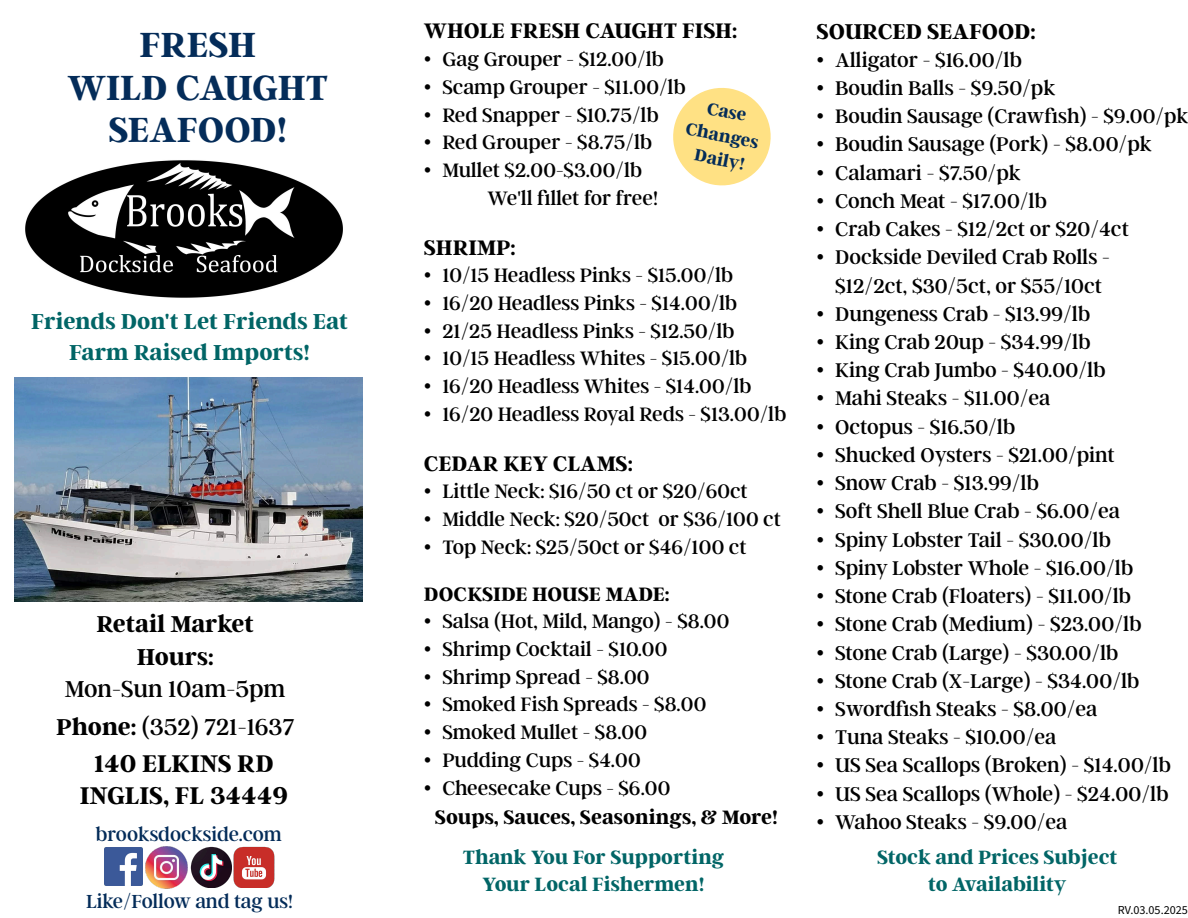
<style>
.page{position:relative;width:1188px;height:918px;background:#fff}
.page>*{position:absolute;margin:0;border:0;box-sizing:border-box;transform-origin:0 0}
.t1{font:700 38.85px/42.8px "Argent CF";letter-spacing:-.01em;color:#042c59;text-align:center}
.t2{font:700 26.85px/32.2px "Argent CF";color:#000;text-align:center}
.t3{font:25.5px "Argent CF";color:#000}
.t4{font:700 25.5px/32.8px "Argent CF";letter-spacing:-.01em;color:#000;text-align:center}
.t5{font:700 24px/30.8px "Argent CF";color:#016566;text-align:center}
.t6{font:700 23.85px "Argent CF";letter-spacing:-.005em;color:#000}
.t7{font:700 23.4px "Argent CF";color:#000}
.t8{font:22.05px/28.2px "Argent CF";color:#000;text-align:center}
.t9{font:21.75px "Argent CF";color:#000}
.t10{font:21.6px/27.8px "Argent CF";color:#000}
.t11{font:700 21.6px "Argent CF";color:#000}
.t12{font:700 21.45px/27.5px "Argent CF";color:#016566;text-align:center}
.t13{font:21px "Argent CF";letter-spacing:-.01em;color:#042c59}
.t14{font:700 18.75px/24.2px "Argent CF";color:#042c59;text-align:center}
.t15{font:12.15px "Source Sans 3";color:#000}
.s1{font-weight:700}
.s2{font-family:"Times New Roman"}
</style>
<div class="page">
<img style="left:26px;top:160px;width:316px;height:138px">
<img style="left:15px;top:378px;width:348px;height:224px">
<img style="left:142px;top:846px;width:49px;height:43px">
<img style="left:105px;top:847px;width:37px;height:38px">
<img style="left:191px;top:847px;width:84px;height:41px">
<svg style="left:673px;top:88px;width:98px;height:98px"></svg>
<h1 class="t1" style="left:68px;top:23px;width:262px">FRESH<br>WILD CAUGHT<br>SEAFOOD!</h1>
<p class="t5" style="left:31px;top:306px;width:318px">Friends Don't Let Friends Eat<br>Farm Raised Imports!</p>
<p class="t4" style="left:96px;top:607px;width:159px">Retail Market<br>Hours:</p>
<p class="t3" style="left:65px;top:676px;width:222px">Mon-Sun 10am-5pm</p>
<p class="t3" style="left:56px;top:713px;width:240px"><span class="s1">Phone:</span> (352) 721-1637</p>
<p class="t2" style="left:80px;top:747px;width:210px">140 ELKINS RD<br>INGLIS, FL 34449</p>
<p class="t13" style="left:96px;top:823px;width:188px">brooksdockside.com</p>
<p class="t13" style="left:86px;top:890px;width:209px">Like/Follow and tag us!</p>
<p class="t7" style="left:424px;top:18px;width:315px">WHOLE FRESH CAUGHT FISH:</p>
<p class="t10" style="left:424px;top:46px;width:241px"><span class="s2">•</span> Gag Grouper - $12.00/lb</p>
<p class="t10" style="left:424px;top:73px;width:263px"><span class="s2">•</span> Scamp Grouper - $11.00/lb</p>
<p class="t10" style="left:424px;top:101px;width:236px"><span class="s2">•</span> Red Snapper - $10.75/lb</p>
<p class="t10" style="left:424px;top:129px;width:230px"><span class="s2">•</span> Red Grouper - $8.75/lb</p>
<p class="t10" style="left:487px;top:156px;width:172px;text-indent:-64px"><span class="s2">•</span> Mullet $2.00-$3.00/lb<br>We'll fillet for free!</p>
<p class="t7" style="left:424px;top:234px;width:93px">SHRIMP:</p>
<p class="t10" style="left:424px;top:262px;width:311px"><span class="s2">•</span> 10/15 Headless Pinks - $15.00/lb</p>
<p class="t10" style="left:424px;top:289px;width:315px"><span class="s2">•</span> 16/20 Headless Pinks - $14.00/lb</p>
<p class="t10" style="left:424px;top:317px;width:312px"><span class="s2">•</span> 21/25 Headless Pinks - $12.50/lb</p>
<p class="t10" style="left:424px;top:345px;width:325px"><span class="s2">•</span> 10/15 Headless Whites - $15.00/lb</p>
<p class="t10" style="left:424px;top:373px;width:329px"><span class="s2">•</span> 16/20 Headless Whites - $14.00/lb</p>
<p class="t10" style="left:424px;top:400px;width:364px"><span class="s2">•</span> 16/20 Headless Royal Reds - $13.00/lb</p>
<p class="t7" style="left:424px;top:451px;width:210px">CEDAR KEY CLAMS:</p>
<p class="t10" style="left:424px;top:478px;width:325px"><span class="s2">•</span> Little Neck: $16/50 ct or $20/60ct</p>
<p class="t10" style="left:424px;top:506px;width:359px"><span class="s2">•</span> Middle Neck: $20/50ct or $36/100 ct</p>
<p class="t10" style="left:424px;top:524px;width:324px;line-height:47px"><span class="s2">•</span> Top Neck: $25/50ct or $46/100 ct<br><span class="s1">DOCKSIDE HOUSE MADE:</span></p>
<p class="t10" style="left:424px;top:608px;width:307px"><span class="s2">•</span> Salsa (Hot, Mild, Mango) - $8.00</p>
<p class="t10" style="left:424px;top:636px;width:245px"><span class="s2">•</span> Shrimp Cocktail - $10.00</p>
<p class="t10" style="left:424px;top:663px;width:227px"><span class="s2">•</span> Shrimp Spread - $8.00</p>
<p class="t10" style="left:424px;top:691px;width:284px"><span class="s2">•</span> Smoked Fish Spreads - $8.00</p>
<p class="t10" style="left:424px;top:719px;width:225px"><span class="s2">•</span> Smoked Mullet - $8.00</p>
<p class="t10" style="left:424px;top:746px;width:218px"><span class="s2">•</span> Pudding Cups - $4.00</p>
<p class="t10" style="left:424px;top:774px;width:248px"><span class="s2">•</span> Cheesecake Cups - $6.00</p>
<p class="t14" style="left:693px;top:93px;width:75px;rotate:11deg">Case<br>Changes<br>Daily!</p>
<p class="t11" style="left:435px;top:806px;width:345px">Soups, Sauces, Seasonings, &amp; More!</p>
<p class="t12" style="left:463px;top:843px;width:263px">Thank You For Supporting<br>Your Local Fishermen!</p>
<p class="t6" style="left:817px;top:18px;width:221px">SOURCED SEAFOOD:</p>
<p class="t8" style="left:817px;top:46px;width:207px"><span class="s2">•</span> Alligator - $16.00/lb</p>
<p class="t8" style="left:817px;top:74px;width:240px"><span class="s2">•</span> Boudin Balls - $9.50/pk</p>
<p class="t9" style="left:817px;top:105px;width:373px"><span class="s2">•</span> Boudin Sausage (Crawfish) - $9.00/pk</p>
<p class="t8" style="left:817px;top:130px;width:337px"><span class="s2">•</span> Boudin Sausage (Pork) - $8.00/pk</p>
<p class="t8" style="left:817px;top:159px;width:206px"><span class="s2">•</span> Calamari - $7.50/pk</p>
<p class="t8" style="left:817px;top:187px;width:232px"><span class="s2">•</span> Conch Meat - $17.00/lb</p>
<p class="t8" style="left:817px;top:215px;width:314px"><span class="s2">•</span> Crab Cakes - $12/2ct or $20/4ct</p>
<p class="t8" style="left:817px;top:243px;width:295px"><span class="s2">•</span> Dockside Deviled Crab Rolls - $12/2ct, $30/5ct, or $55/10ct</p>
<p class="t8" style="left:817px;top:300px;width:275px"><span class="s2">•</span> Dungeness Crab - $13.99/lb</p>
<p class="t8" style="left:817px;top:328px;width:276px"><span class="s2">•</span> King Crab 20up - $34.99/lb</p>
<p class="t8" style="left:817px;top:356px;width:291px"><span class="s2">•</span> King Crab Jumbo - $40.00/lb</p>
<p class="t8" style="left:817px;top:385px;width:235px"><span class="s2">•</span> Mahi Steaks - $11.00/ea</p>
<p class="t8" style="left:817px;top:413px;width:200px"><span class="s2">•</span> Octopus - $16.50/lb</p>
<p class="t8" style="left:817px;top:441px;width:300px"><span class="s2">•</span> Shucked Oysters - $21.00/pint</p>
<p class="t8" style="left:817px;top:469px;width:224px"><span class="s2">•</span> Snow Crab - $13.99/lb</p>
<p class="t8" style="left:817px;top:497px;width:305px"><span class="s2">•</span> Soft Shell Blue Crab - $6.00/ea</p>
<p class="t8" style="left:817px;top:526px;width:296px"><span class="s2">•</span> Spiny Lobster Tail - $30.00/lb</p>
<p class="t8" style="left:817px;top:554px;width:318px"><span class="s2">•</span> Spiny Lobster Whole - $16.00/lb</p>
<p class="t8" style="left:817px;top:582px;width:316px"><span class="s2">•</span> Stone Crab (Floaters) - $11.00/lb</p>
<p class="t8" style="left:817px;top:610px;width:327px"><span class="s2">•</span> Stone Crab (Medium) - $23.00/lb</p>
<p class="t8" style="left:817px;top:639px;width:304px"><span class="s2">•</span> Stone Crab (Large) - $30.00/lb</p>
<p class="t8" style="left:817px;top:667px;width:325px"><span class="s2">•</span> Stone Crab (X-Large) - $34.00/lb</p>
<p class="t8" style="left:817px;top:695px;width:283px"><span class="s2">•</span> Swordfish Steaks - $8.00/ea</p>
<p class="t8" style="left:817px;top:723px;width:241px"><span class="s2">•</span> Tuna Steaks - $10.00/ea</p>
<p class="t8" style="left:817px;top:752px;width:356px"><span class="s2">•</span> US Sea Scallops (Broken) - $14.00/lb</p>
<p class="t8" style="left:817px;top:780px;width:354px"><span class="s2">•</span> US Sea Scallops (Whole) - $24.00/lb</p>
<p class="t8" style="left:817px;top:808px;width:252px"><span class="s2">•</span> Wahoo Steaks - $9.00/ea</p>
<p class="t12" style="left:877px;top:843px;width:242px">Stock and Prices Subject to Availability</p>
<p class="t15" style="left:1118px;top:902px;width:72px">RV.03.05.2025</p>
</div>
